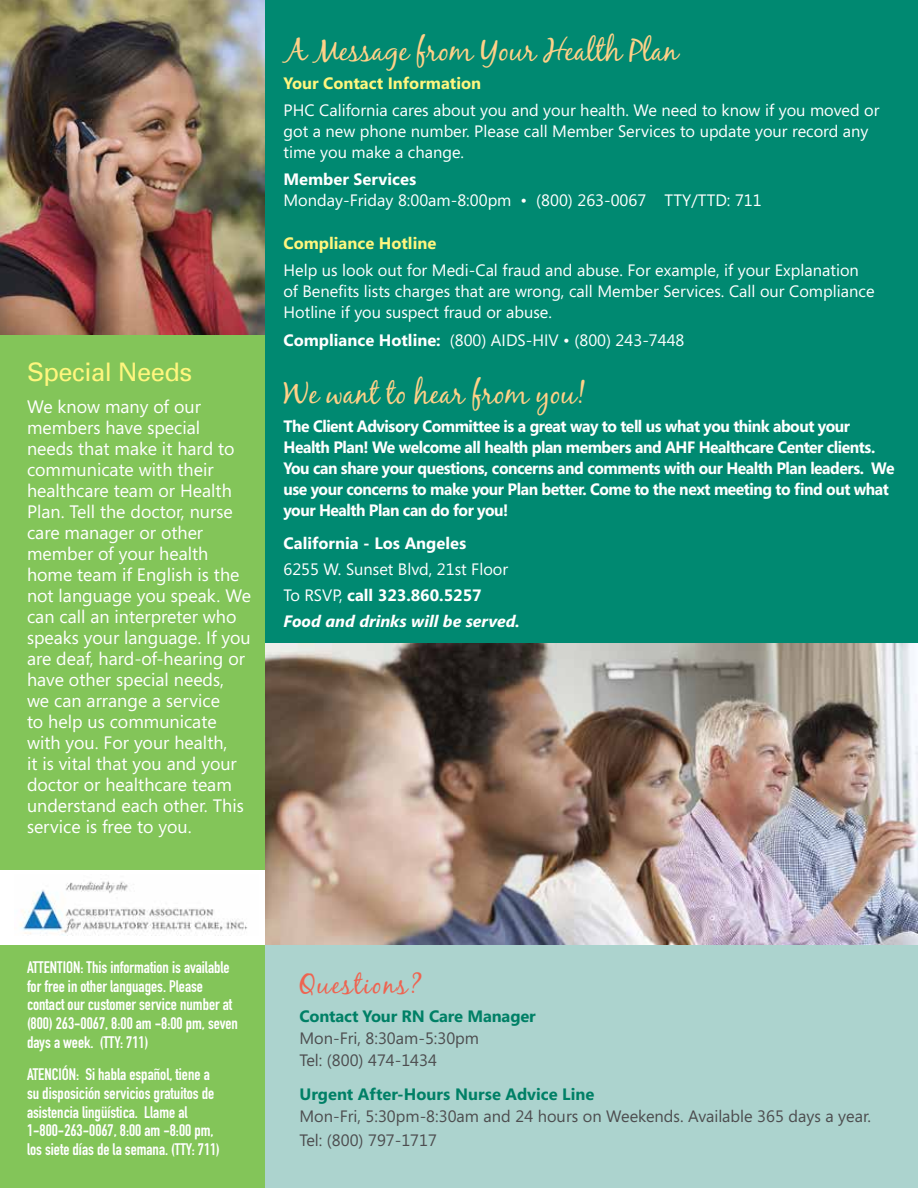
<style>
.page{position:relative;width:918px;height:1188px;background:#fff}
.page>*{position:absolute;margin:0;border:0;box-sizing:border-box;transform-origin:0 0}
.t1{font:30px "Black Jack";color:#ffd188}
.t2{font:27px "Black Jack";letter-spacing:.05em;color:#ee6451}
.t3{font:25.5px "Univers";letter-spacing:-.02em;color:#fff67e}
.t4{font:18px/21px "Segoe";color:#fff}
.t5{font:16.5px/21px "Segoe";color:#fff}
.t6{font:700 16.5px/18.8px "DIN Condensed";color:#fff}
.t7{font:700 16.5px/21px "Segoe";letter-spacing:-.03em;color:#fff;scale:.95 1}
.t8{font:16.5px/21.8px "Segoe";color:#4d4d4f}
.t9{font:700 16.5px "Segoe";color:#008066}
.t10{font:700 16.5px "Segoe";color:#fff67e}
.t11{font:700 16.5px "Segoe";color:#fff}
.s1{font-weight:700}
.s2{font-weight:700;font-style:italic}
</style>
<div class="page">
<div style="left:0;top:0;width:589px;height:1188px;background:#83c559"></div>
<div style="left:0;top:870px;width:475px;height:75px;background:#fff"></div>
<img style="left:20px;top:881px;width:228px;height:54px">
<div style="left:266px;top:945px;width:652px;height:243px;background:#acd3ce"></div>
<img style="left:0;top:0;width:266px;height:335px">
<div style="left:266px;top:0;width:652px;height:945px;background:#008971"></div>
<img style="left:266px;top:644px;width:652px;height:301px">
<h3 class="t3" style="left:27px;top:356px;width:167px">Special Needs</h3>
<p class="t4" style="left:27px;top:396px;width:225px">We know many of our members have special needs that make it hard to communicate with their healthcare team or Health<br>Plan. Tell the doctor, nurse care manager or other member of your health home team if English is the not language you speak. We can call an interpreter who speaks your language. If you are deaf, hard-of-hearing or have other special needs,<br>we can arrange a service<br>to help us communicate with you. For your health,<br>it is vital that you and your doctor or healthcare team understand each other. This service is free to you.</p>
<h1 class="t1" style="left:285px;top:32px;width:394px">A Message from Your Health Plan</h1>
<p class="t10" style="left:283px;top:72px;width:199px">Your Contact Information</p>
<p class="t5" style="left:283px;top:100px;width:598px">PHC California cares about you and your health. We need to know if you moved or got a new phone number. Please call Member Services to update your record any time you make a change.</p>
<p class="t11" style="left:283px;top:168px;width:134px">Member Services</p>
<p class="t5" style="left:283px;top:189px;width:480px">Monday-Friday 8:00am-8:00pm • (800) 263-0067 TTY/TTD: 711</p>
<p class="t10" style="left:283px;top:232px;width:154px">Compliance Hotline</p>
<p class="t5" style="left:283px;top:259px;width:593px">Help us look out for Medi-Cal fraud and abuse. For example, if your Explanation of Benefits lists charges that are wrong, call Member Services. Call our Compliance<br>Hotline if you suspect fraud or abuse.</p>
<p class="t5" style="left:283px;top:329px;width:403px"><span class="s1">Compliance Hotline:</span> (800) AIDS-HIV • (800) 243-7448</p>
<h1 class="t1" style="left:284px;top:375px;width:304px">We want to hear from you!</h1>
<p class="t7" style="left:284px;top:415px;width:645px">The Client Advisory Committee is a great way to tell us what you think about your Health Plan! We welcome all health plan members and AHF Healthcare Center clients.<br>You can share your questions, concerns and comments with our Health Plan leaders. We use your concerns to make your Plan better. Come to the next meeting to find out what your Health Plan can do for you!</p>
<p class="t11" style="left:284px;top:532px;width:184px">California - Los Angeles</p>
<p class="t5" style="left:284px;top:555px;width:238px;line-height:26.2px">6255 W. Sunset Blvd, 21st Floor<br>To RSVP, <span class="s1">call 323.860.5257<br></span><span class="s2">Food and drinks will be served.</span></p>
<p class="t6" style="left:27px;top:958px;width:213px">ATTENTION: This information is available for free in other languages. Please contact our customer service number at (800) 263-0067, 8:00 am -8:00 pm, seven days a week. (TTY: 711)</p>
<p class="t6" style="left:27px;top:1065px;width:194px">ATENCIÓN: Si habla español, tiene a su disposición servicios gratuitos de asistencia lingüística. Llame al 1-800-263-0067, 8:00 am -8:00 pm, los siete días de la semana. (TTY: 711)</p>
<h2 class="t2" style="left:299px;top:968px;width:124px">Questions?</h2>
<p class="t9" style="left:299px;top:1004px;width:238px">Contact Your RN Care Manager</p>
<p class="t8" style="left:299px;top:1027px;width:181px">Mon-Fri, 8:30am-5:30pm<br>Tel: (800) 474-1434</p>
<p class="t9" style="left:299px;top:1082px;width:296px">Urgent After-Hours Nurse Advice Line</p>
<p class="t8" style="left:299px;top:1103px;width:573px;line-height:24.8px">Mon-Fri, 5:30pm-8:30am and 24 hours on Weekends. Available 365 days a year.<br>Tel: (800) 797-1717</p>
</div>
